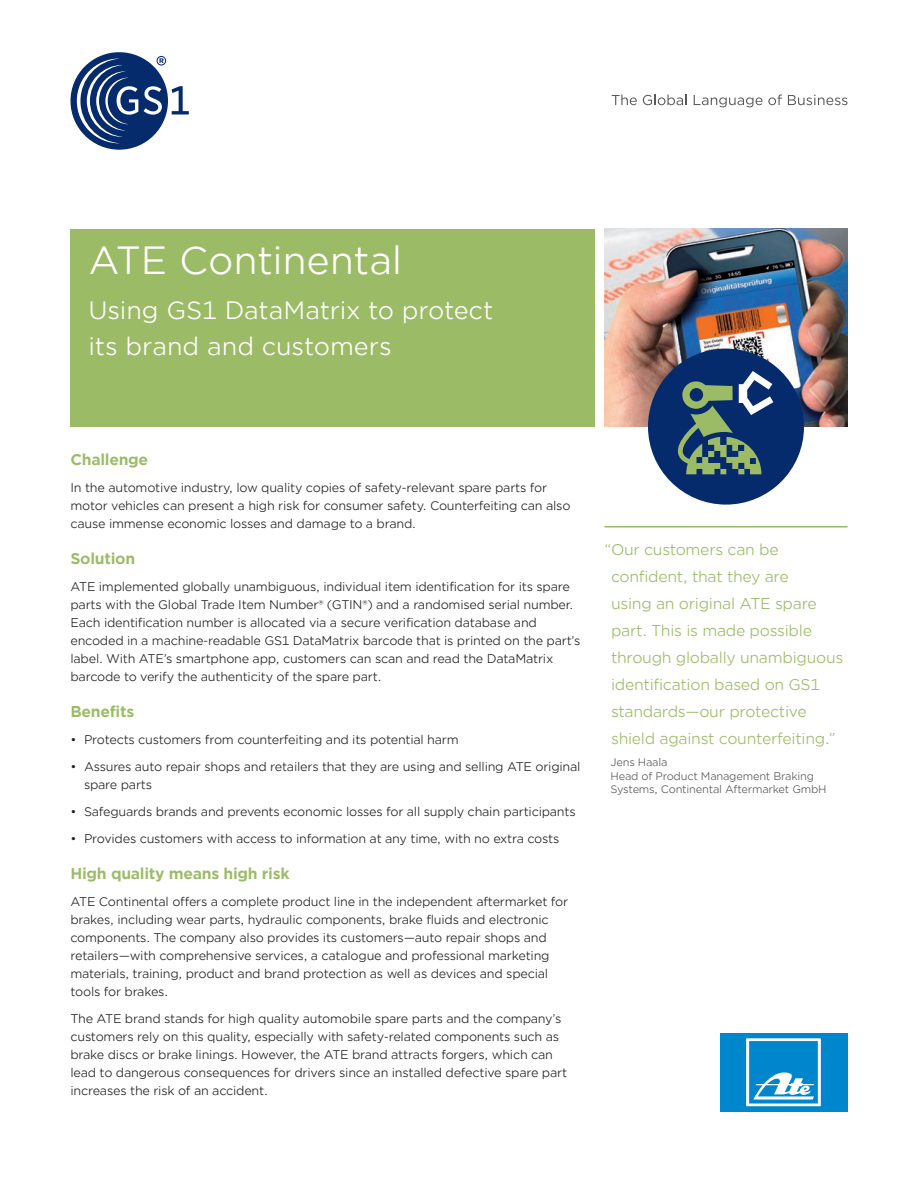
<style>
.page{position:relative;width:918px;height:1188px;background:#fff}
.page>*{position:absolute;margin:0;border:0;box-sizing:border-box;transform-origin:0 0}
.t1{font:37.5px "Gotham Office";letter-spacing:-.01em;color:#fff}
.t2{font:24px/36px "Gotham Office";letter-spacing:-.005em;color:#fff}
._2_text{font:15px/27px "Gotham Office";letter-spacing:-.02em;color:#9cbb67}
._4_text_subhead{font:700 15px "Gotham Office";letter-spacing:-.02em;color:#9cbb67}
._2_text-2{font:12px/18px "Gotham Office";letter-spacing:-.02em;color:#231f20}
._22_Caption_Text__7p{font:10.5px/13.5px "Gotham Office";letter-spacing:-.02em;color:#57585a}
</style>
<div class="page">
<div style="left:71px;top:52px;width:97px;height:98px;background:#052b6c;border-radius:50%"></div>
<svg style="left:144px;top:86px;width:18px;height:29px"></svg>
<svg style="left:172px;top:86px;width:17px;height:29px"></svg>
<svg style="left:157px;top:56px;width:9px;height:10px"></svg>
<svg style="left:77px;top:59px;width:61px;height:84px"></svg>
<div style="left:70px;top:229px;width:526px;height:198px;background:#9cbb67"></div>
<img style="left:604px;top:229px;width:243px;height:198px">
<hr style="left:604px;top:526px;width:244px;height:2px;background:#9cbb67">
<svg style="left:612px;top:95px;width:25px;height:10px"></svg>
<svg style="left:643px;top:95px;width:44px;height:10px"></svg>
<svg style="left:694px;top:94px;width:88px;height:13px"></svg>
<svg style="left:788px;top:95px;width:59px;height:10px"></svg>
<div style="left:720px;top:1033px;width:128px;height:79px;background:#0086cc"></div>
<svg style="left:746px;top:1038px;width:75px;height:68px"></svg>
<div style="left:648px;top:349px;width:156px;height:156px;background:#052b6c;border-radius:50%"></div>
<svg style="left:677px;top:371px;width:96px;height:103px"></svg>
<p class="t1" style="left:88px;top:235px;width:315px">ATE Continental</p>
<p class="t2" style="left:88px;top:291px;width:407px">Using GS1 DataMatrix to protect its brand and customers</p>
<p class="_4_text_subhead" style="left:70px;top:450px;width:79px">Challenge</p>
<p class="_2_text-2" style="left:70px;top:479px;width:502px">In the automotive industry, low quality copies of safety-relevant spare parts for motor vehicles can present a high risk for consumer safety. Counterfeiting can also cause immense economic losses and damage to a brand.</p>
<p class="_4_text_subhead" style="left:70px;top:549px;width:66px">Solution</p>
<p class="_2_text-2" style="left:70px;top:578px;width:511px">ATE implemented globally unambiguous, individual item identification for its spare parts with the Global Trade Item Number® (GTIN®) and a randomised serial number.<br>Each identification number is allocated via a secure verification database and encoded in a machine-readable GS1 DataMatrix barcode that is printed on the part’s label. With ATE’s smartphone app, customers can scan and read the DataMatrix barcode to verify the authenticity of the spare part.</p>
<p class="_4_text_subhead" style="left:70px;top:702px;width:65px">Benefits</p>
<p class="_2_text-2" style="left:70px;top:731px;width:390px">• Protects customers from counterfeiting and its potential harm</p>
<p class="_2_text-2" style="left:84px;top:758px;width:498px;text-indent:-14px">• Assures auto repair shops and retailers that they are using and selling ATE original spare parts</p>
<p class="_2_text-2" style="left:70px;top:803px;width:507px">• Safeguards brands and prevents economic losses for all supply chain participants</p>
<p class="_2_text-2" style="left:70px;top:830px;width:490px">• Provides customers with access to information at any time, with no extra costs</p>
<p class="_4_text_subhead" style="left:70px;top:864px;width:221px">High quality means high risk</p>
<p class="_2_text-2" style="left:70px;top:893px;width:499px">ATE Continental offers a complete product line in the independent aftermarket for brakes, including wear parts, hydraulic components, brake fluids and electronic components. The company also provides its customers—auto repair shops and retailers—with comprehensive services, a catalogue and professional marketing materials, training, product and brand protection as well as devices and special tools for brakes.</p>
<p class="_2_text-2" style="left:70px;top:1010px;width:498px">The ATE brand stands for high quality automobile spare parts and the company’s customers rely on this quality, especially with safety-related components such as brake discs or brake linings. However, the ATE brand attracts forgers, which can lead to dangerous consequences for drivers since an installed defective spare part increases the risk of an accident.</p>
<p class="_2_text" style="left:611px;top:535px;width:234px;text-indent:-7px">“Our customers can be confident, that they are<br>using an original ATE spare part. This is made possible through globally unambiguous identification based on GS1 standards—our protective shield against counterfeiting.”</p>
<p class="_22_Caption_Text__7p" style="left:610px;top:755px;width:218px">Jens Haala<br>Head of Product Management Braking<br>Systems, Continental Aftermarket GmbH</p>
</div>
